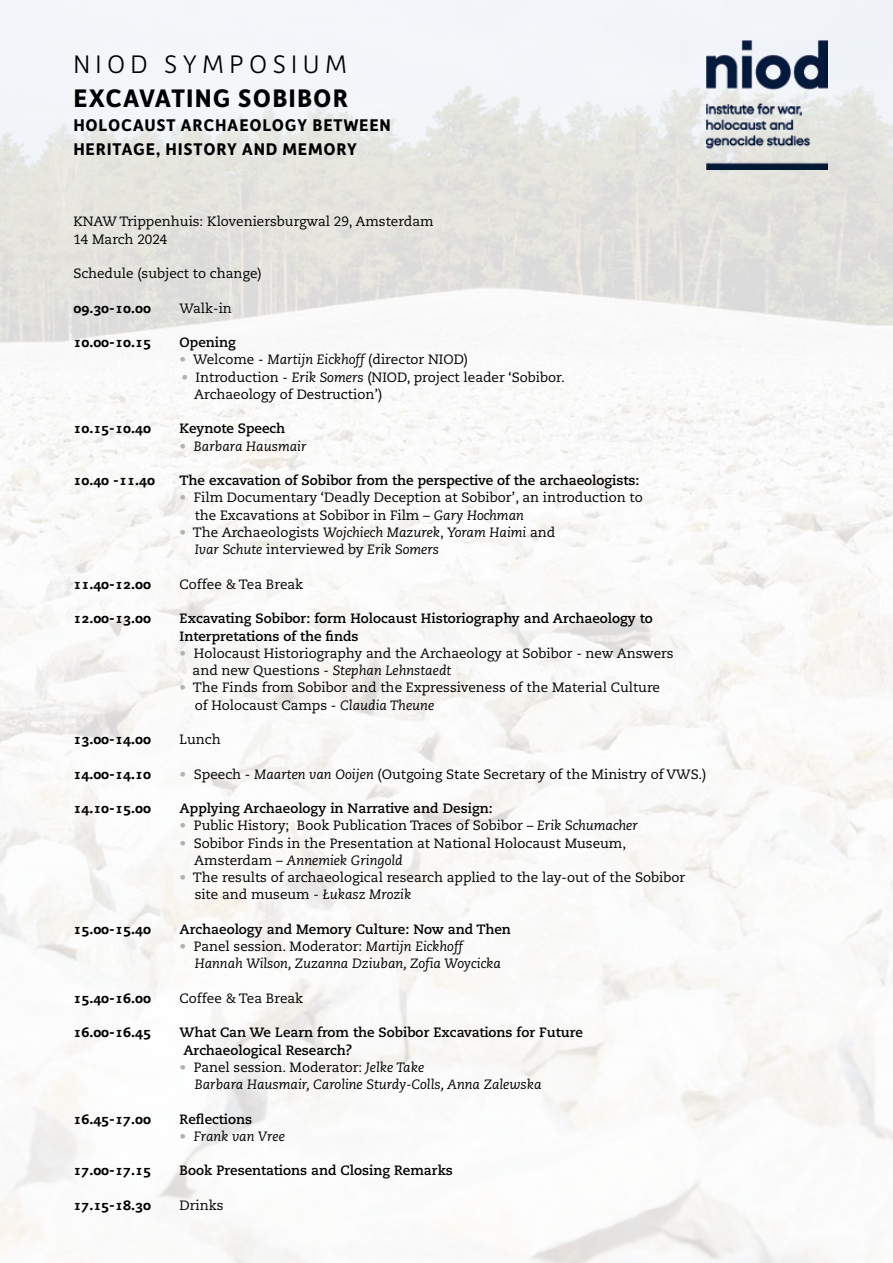
<style>
.page{position:relative;width:893px;height:1263px;background:#fff}
.page>*{position:absolute;margin:0;border:0;box-sizing:border-box;transform-origin:0 0}
.t1{font:700 27px "Depot New";letter-spacing:.04em;color:#000}
.t2{font:300 27px "Depot New";letter-spacing:.2em;color:#000}
.t3{font:700 18px/24px "Depot New";letter-spacing:.04em;color:#000}
.t4{font:13.5px/17.2px "Caecilia LT Pro 55 Roman";color:#000}
.t5{font:700 13.5px/17.2px "Caecilia LT Std";color:#000}
.t6{font:italic 13.5px/17.2px "Caecilia LT Pro 56";color:#000}
.t7{font:800 13.5px "Caecilia LT Std";color:#000}
.s1{color:#b3b2b2}
.s2{font-family:"Caecilia LT Pro 56";font-style:italic}
.s3{font-family:"Caecilia LT Pro 55 Roman";font-style:normal;color:#b3b2b2}
.s4{font-family:"Caecilia LT Pro 55 Roman";font-style:normal}
</style>
<div class="page">
<img style="left:0;top:0;width:893px;height:1263px">
<img style="left:707px;top:40px;width:120px;height:130px">
<h1 class="t2" style="left:73px;top:46px;width:275px">NIOD SYMPOSIUM</h1>
<h1 class="t1" style="left:73px;top:81px;width:276px">EXCAVATING SOBIBOR</h1>
<h2 class="t3" style="left:73px;top:112px;width:319px">HOLOCAUST ARCHAEOLOGY BETWEEN<br>HERITAGE, HISTORY AND MEMORY</h2>
<p class="t4" style="left:73px;top:213px;width:362px">KNAW Trippenhuis: Kloveniersburgwal 29, Amsterdam<br>14 March 2024</p>
<p class="t4" style="left:73px;top:265px;width:190px">Schedule (subject to change)</p>
<p class="t7" style="left:73px;top:300px;width:79px">09.30-10.00</p>
<p class="t4" style="left:180px;top:299px;width:54px">Walk-in</p>
<p class="t7" style="left:73px;top:334px;width:79px">10.00-10.15</p>
<p class="t5" style="left:180px;top:334px;width:58px">Opening</p>
<p class="t4" style="left:180px;top:351px;width:290px"><span class="s1">•</span> Welcome - <span class="s2">Martijn Eickhoff</span> (director NIOD)</p>
<p class="t4" style="left:194px;top:368px;width:372px;text-indent:-13px"><span class="s1">•</span> Introduction - <span class="s2">Erik Somers</span> (NIOD, project leader ‘Sobibor.<br>Archaeology of Destruction’)</p>
<p class="t7" style="left:73px;top:420px;width:79px">10.15-10.40</p>
<p class="t5" style="left:180px;top:420px;width:107px">Keynote Speech</p>
<p class="t6" style="left:180px;top:437px;width:128px"><span class="s3">•</span> Barbara Hausmair</p>
<p class="t7" style="left:73px;top:472px;width:83px">10.40 -11.40</p>
<p class="t5" style="left:180px;top:472px;width:461px">The excavation of Sobibor from the perspective of the archaeologists:</p>
<p class="t4" style="left:195px;top:489px;width:450px;text-indent:-15px"><span class="s1">•</span> Film Documentary ‘Deadly Deception at Sobibor’, an introduction to the Excavations at Sobibor in Film – <span class="s2">Gary Hochman</span></p>
<p class="t6" style="left:195px;top:524px;width:362px;text-indent:-15px"><span class="s3">•</span> <span class="s4">The Archaeologists</span> Wojchiech Mazurek<span class="s4">,</span> Yoram Haimi <span class="s4">and<br></span>Ivar Schute <span class="s4">interviewed by</span> Erik Somers</p>
<p class="t7" style="left:73px;top:576px;width:79px">11.40-12.00</p>
<p class="t4" style="left:180px;top:575px;width:125px">Coffee &amp; Tea Break</p>
<p class="t7" style="left:73px;top:610px;width:79px">12.00-13.00</p>
<p class="t5" style="left:180px;top:610px;width:475px">Excavating Sobibor: form Holocaust Historiography and Archaeology to<br>Interpretations of the finds</p>
<p class="t4" style="left:180px;top:644px;width:495px"><span class="s1">•</span> Holocaust Historiography and the Archaeology at Sobibor - new Answers</p>
<p class="t6" style="left:193px;top:662px;width:260px"><span class="s4">and new Questions -</span> Stephan Lehnstaedt</p>
<p class="t4" style="left:195px;top:679px;width:467px;text-indent:-15px"><span class="s1">•</span> The Finds from Sobibor and the Expressiveness of the Material Culture of Holocaust Camps - <span class="s2">Claudia Theune</span></p>
<p class="t7" style="left:73px;top:731px;width:79px">13.00-14.00</p>
<p class="t4" style="left:180px;top:730px;width:43px">Lunch</p>
<p class="t7" style="left:73px;top:765px;width:79px">14.00-14.10</p>
<p class="t4" style="left:180px;top:765px;width:528px"><span class="s1">•</span> Speech - <span class="s2">Maarten van Ooijen</span> (Outgoing State Secretary of the Ministry of VWS.)</p>
<p class="t7" style="left:73px;top:800px;width:79px">14.10-15.00</p>
<p class="t5" style="left:180px;top:800px;width:315px">Applying Archaeology in Narrative and Design:</p>
<p class="t4" style="left:180px;top:817px;width:460px"><span class="s1">•</span> Public History; Book Publication Traces of Sobibor – <span class="s2">Erik Schumacher</span></p>
<p class="t4" style="left:180px;top:834px;width:448px"><span class="s1">•</span> Sobibor Finds in the Presentation at National Holocaust Museum,</p>
<p class="t6" style="left:194px;top:851px;width:210px"><span class="s4">Amsterdam –</span> Annemiek Gringold</p>
<p class="t4" style="left:195px;top:868px;width:492px;text-indent:-15px"><span class="s1">•</span> The results of archaeological research applied to the lay-out of the Sobibor site and museum - <span class="s2">Łukasz Mrozik</span></p>
<p class="t7" style="left:73px;top:921px;width:79px">15.00-15.40</p>
<p class="t5" style="left:180px;top:921px;width:333px">Archaeology and Memory Culture: Now and Then</p>
<p class="t4" style="left:180px;top:937px;width:285px"><span class="s1">•</span> Panel session. Moderator: <span class="s2">Martijn Eickhoff</span></p>
<p class="t6" style="left:195px;top:955px;width:308px">Hannah Wilson, Zuzanna Dziuban, Zofia Woycicka</p>
<p class="t7" style="left:73px;top:990px;width:79px">15.40-16.00</p>
<p class="t4" style="left:180px;top:989px;width:125px">Coffee &amp; Tea Break</p>
<p class="t7" style="left:73px;top:1024px;width:79px">16.00-16.45</p>
<p class="t5" style="left:180px;top:1024px;width:405px">What Can We Learn from the Sobibor Excavations for Future<br>Archaeological Research?</p>
<p class="t4" style="left:180px;top:1058px;width:246px"><span class="s1">•</span> Panel session. Moderator: <span class="s2">Jelke Take</span></p>
<p class="t6" style="left:195px;top:1076px;width:348px">Barbara Hausmair, Caroline Sturdy-Colls, Anna Zalewska</p>
<p class="t7" style="left:73px;top:1110px;width:79px">16.45-17.00</p>
<p class="t5" style="left:180px;top:1110px;width:74px">Reflections</p>
<p class="t6" style="left:180px;top:1127px;width:107px"><span class="s3">•</span> Frank van Vree</p>
<p class="t7" style="left:73px;top:1162px;width:79px">17.00-17.15</p>
<p class="t5" style="left:180px;top:1162px;width:275px">Book Presentations and Closing Remarks</p>
<p class="t7" style="left:73px;top:1197px;width:79px">17.15-18.30</p>
<p class="t4" style="left:180px;top:1196px;width:45px">Drinks</p>
</div>
